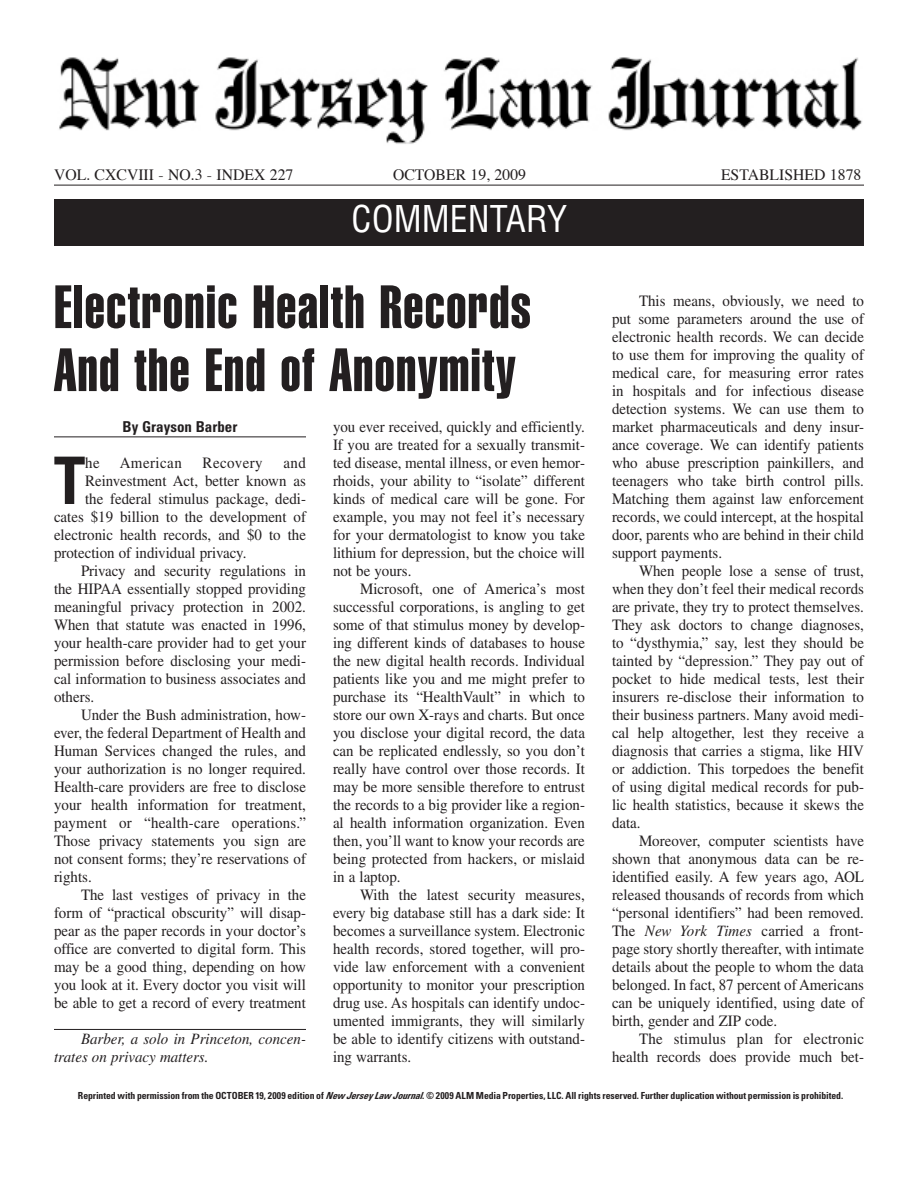
<style>
.page{position:relative;width:918px;height:1188px;background:#fff}
.page>*{position:absolute;margin:0;border:0;box-sizing:border-box;transform-origin:0 0}
.DROPCAP_3copy{font:700 condensed 65.55px "Univers LT Std";color:#231f20;scale:.95 1}
.HEAD_1{font:60px/63px "Helvetica LT Std Extra Comp";letter-spacing:.025em;color:#231f20}
.t1{font:condensed 36px "Helvetica LT Std";color:#fff}
.TEXT_copy{font:15.75px/18px "Times LT Std";color:#231f20;text-align:justify;scale:.95 1}
.DROPCAP_3copy-2{font:15.75px "Times LT Std";color:#231f20;scale:.95 1}
.t2{font:15.75px "Times";color:#231f20}
.BIO{font:italic 15.75px/18px "Times LT Std";color:#231f20;scale:.95 1}
.DROPCAP_3copy-3{font:15.75px "Times LT Std";letter-spacing:.03em;color:#231f20;scale:.95 1}
.BYLINE{font:700 condensed 15px "Univers LT Std";color:#231f20}
.t3{font:700 condensed 9.75px "Univers LT Std";letter-spacing:-.01em;color:#231f20}
.s1{font-style:italic}
</style>
<div class="page">
<img style="left:59px;top:57px;width:803px;height:87px">
<hr style="left:54px;top:185px;width:810px;height:1px;background:#231f20">
<hr style="left:54px;top:436px;width:252px;height:1px;background:#231f20">
<div style="left:55px;top:199px;width:809px;height:47px;background:#231f20"></div>
<hr style="left:54px;top:1029px;width:252px;height:1px;background:#231f20">
<p class="t2" style="left:54px;top:160px;width:241px">VOL. CXCVIII - NO.3 - INDEX 227</p>
<p class="t2" style="left:393px;top:160px;width:135px">OCTOBER 19, 2009</p>
<p class="t2" style="left:721px;top:160px;width:142px">ESTABLISHED 1878</p>
<p class="t1" style="left:352px;top:196px;width:217px">COMMENTARY</p>
<p class="HEAD_1" style="left:54px;top:275px;width:478px">Electronic Health Records<br>And the End of Anonymity</p>
<p class="TEXT_copy" style="left:612px;top:292px;width:267px;text-indent:27px">This means, obviously, we need to put some parameters around the use of electronic health records. We can decide to use them for improving the quality of medical care, for measuring error rates in hospitals and for infectious disease detection systems. We can use them to market pharmaceuticals and deny insur&shy;ance coverage. We can identify patients who abuse prescription painkillers, and teenagers who take birth control pills.<br>Matching them against law enforcement records, we could intercept, at the hospital door, parents who are behind in their child support payments.</p>
<p class="TEXT_copy" style="left:612px;top:562px;width:267px;text-indent:27px">When people lose a sense of trust, when they don’t feel their medical records are private, they try to protect themselves.<br>They ask doctors to change diagnoses, to “dysthymia,” say, lest they should be tainted by “depression.” They pay out of pocket to hide medical tests, lest their insurers re-disclose their information to their business partners. Many avoid medi&shy;cal help altogether, lest they receive a diagnosis that carries a stigma, like HIV or addiction. This torpedoes the benefit of using digital medical records for pub&shy;lic health statistics, because it skews the data.</p>
<p class="TEXT_copy" style="left:612px;top:832px;width:267px;text-indent:27px">Moreover, computer scientists have shown that anonymous data can be re&shy;identified easily. A few years ago, AOL released thousands of records from which “personal identifiers” had been removed.<br>The <span class="s1">New York Times</span> carried a front&shy;page story shortly thereafter, with intimate details about the people to whom the data belonged. In fact, 87 percent of Americans can be uniquely identified, using date of birth, gender and ZIP code.</p>
<p class="TEXT_copy" style="left:612px;top:1030px;width:267px;text-align:right">The stimulus plan for electronic health records does provide much bet-</p>
<p class="BYLINE" style="left:123px;top:417px;width:116px">By Grayson Barber</p>
<p class="TEXT_copy" style="left:333px;top:418px;width:267px">you ever received, quickly and efficiently.<br>If you are treated for a sexually transmit&shy;ted disease, mental illness, or even hemor&shy;rhoids, your ability to “isolate” different kinds of medical care will be gone. For example, you may not feel it’s necessary for your dermatologist to know you take lithium for depression, but the choice will not be yours.</p>
<p class="TEXT_copy" style="left:333px;top:580px;width:267px;text-indent:27px">Microsoft, one of America’s most successful corporations, is angling to get some of that stimulus money by develop&shy;ing different kinds of databases to house the new digital health records. Individual patients like you and me might prefer to purchase its “HealthVault” in which to store our own X-rays and charts. But once you disclose your digital record, the data can be replicated endlessly, so you don’t really have control over those records. It may be more sensible therefore to entrust the records to a big provider like a region&shy;al health information organization. Even then, you’ll want to know your records are being protected from hackers, or mislaid in a laptop.</p>
<p class="TEXT_copy" style="left:333px;top:886px;width:267px;text-indent:27px">With the latest security measures, every big database still has a dark side: It becomes a surveillance system. Electronic health records, stored together, will pro&shy;vide law enforcement with a convenient opportunity to monitor your prescription drug use. As hospitals can identify undoc&shy;umented immigrants, they will similarly be able to identify citizens with outstand&shy;ing warrants.</p>
<p class="DROPCAP_3copy" style="left:54px;top:440px;width:34px">T</p>
<p class="DROPCAP_3copy-2" style="left:85px;top:454px;width:17px">he</p>
<p class="DROPCAP_3copy-3" style="left:120px;top:454px;width:67px">American</p>
<p class="DROPCAP_3copy-3" style="left:203px;top:454px;width:65px">Recovery</p>
<p class="DROPCAP_3copy-2" style="left:283px;top:454px;width:25px">and</p>
<p class="DROPCAP_3copy-2" style="left:85px;top:472px;width:234px">Reinvestment Act, better known as</p>
<p class="DROPCAP_3copy-2" style="left:85px;top:490px;width:234px">the federal stimulus package, dedi-</p>
<p class="DROPCAP_3copy-2" style="left:54px;top:508px;width:267px">cates $19 billion to the development of</p>
<p class="DROPCAP_3copy-2" style="left:54px;top:526px;width:267px">electronic health records, and $0 to the</p>
<p class="DROPCAP_3copy-2" style="left:54px;top:544px;width:204px">protection of individual privacy.</p>
<p class="TEXT_copy" style="left:54px;top:562px;width:267px;text-indent:27px">Privacy and security regulations in the HIPAA essentially stopped providing meaningful privacy protection in 2002.<br>When that statute was enacted in 1996, your health-care provider had to get your permission before disclosing your medi&shy;cal information to business associates and others.</p>
<p class="TEXT_copy" style="left:54px;top:706px;width:267px;text-indent:27px">Under the Bush administration, how&shy;ever, the federal Department of Health and Human Services changed the rules, and your authorization is no longer required.<br>Health-care providers are free to disclose your health information for treatment, payment or “health-care operations.” Those privacy statements you sign are not consent forms; they’re reservations of rights.</p>
<p class="TEXT_copy" style="left:54px;top:886px;width:267px;text-indent:27px">The last vestiges of privacy in the form of “practical obscurity” will disap&shy;pear as the paper records in your doctor’s office are converted to digital form. This may be a good thing, depending on how you look at it. Every doctor you visit will be able to get a record of every treatment</p>
<p class="BIO" style="left:54px;top:1030px;width:267px;text-indent:27px">Barber, a solo in Princeton, concen&shy;trates on privacy matters.</p>
<p class="t3" style="left:78px;top:1090px;width:767px">Reprinted with permission from the OCTOBER 19, 2009 edition of <span class="s1">NewJerseyLawJournal</span>. © 2009 ALM Media Properties, LLC. All rights reserved. Further duplication without permission is prohibited.</p>
</div>
